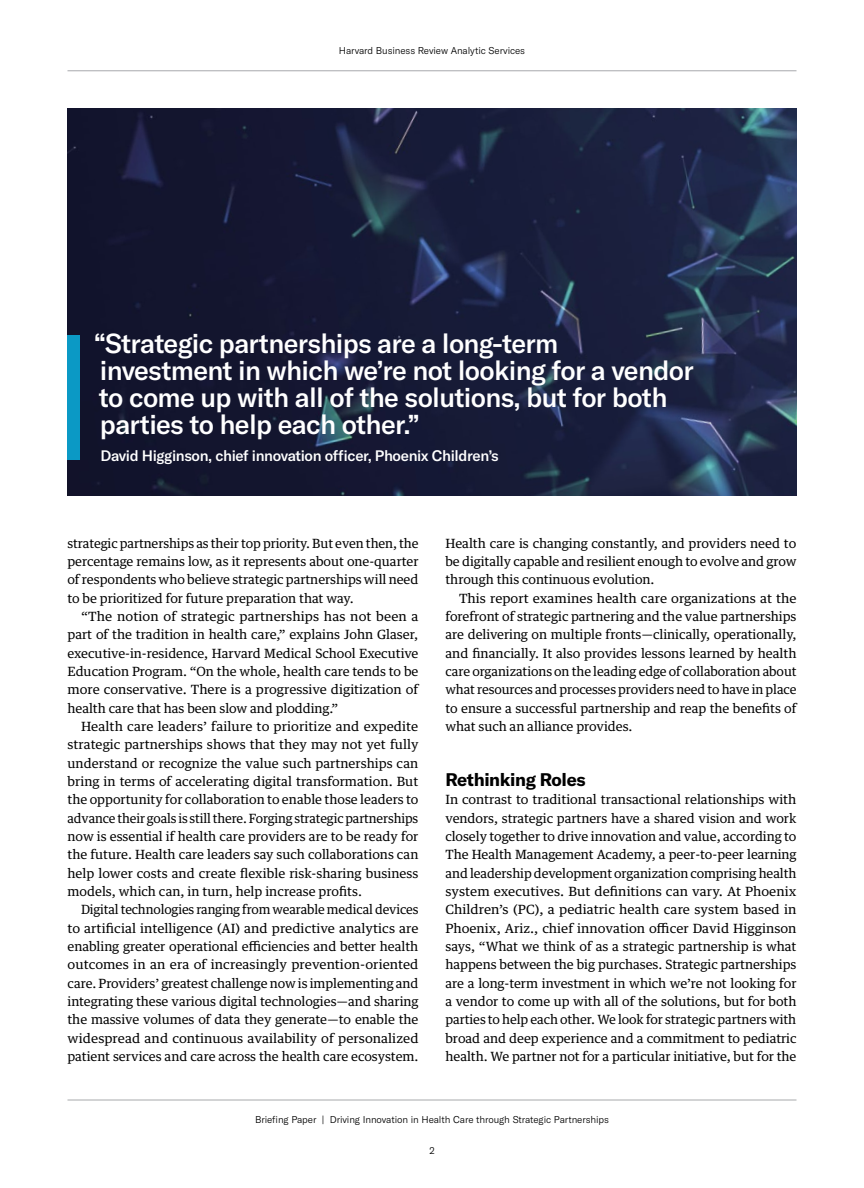
<style>
.page{position:relative;width:864px;height:1188px;background:#fff}
.page>*{position:absolute;margin:0;border:0;box-sizing:border-box;transform-origin:0 0}
.t1{font:500 27px/27px "GT America";letter-spacing:-.025em;color:#fff}
.INT_B-HED{font:700 18px "GT America";letter-spacing:-.02em;color:#000}
.t2{font:500 15px "GT America";letter-spacing:-.025em;color:#fff}
.INT_BODY{font:12.75px/18.3px "Guardian Text Egyp HBR";letter-spacing:-.005em;color:#000;text-align:justify}
.INT_BODY_FIRST{font:12.75px/18.3px "Guardian Text Egyp HBR";letter-spacing:-.005em;color:#000;text-align:justify}
.t3{font:300 9.75px "GT America";letter-spacing:-.01em;color:#000}
</style>
<div class="page">
<hr style="left:68px;top:1100px;width:728px;height:1px;background:#a7a9ac">
<hr style="left:68px;top:70px;width:728px;height:1px;background:#a7a9ac">
<img style="left:68px;top:108px;width:728px;height:388px">
<div style="left:68px;top:335px;width:12px;height:125px;background:#0b99c5"></div>
<p class="t3" style="left:339px;top:45px;width:188px">Harvard Business Review Analytic Services</p>
<h1 class="t1" style="left:94px;top:330px;width:602px">“Strategic partnerships are a long-term investment in which we’re not looking for a vendor to come up with all of the solutions, but for both parties to help each other.”</h1>
<p class="t2" style="left:100px;top:447px;width:400px">David Higginson, chief innovation officer, Phoenix Children’s</p>
<p class="INT_BODY_FIRST" style="left:68px;top:533px;width:353px">strategic partnerships as their top priority. But even then, the percentage remains low, as it represents about one-quarter of respondents who believe strategic partnerships will need to be prioritized for future preparation that way.</p>
<p class="INT_BODY" style="left:68px;top:606px;width:353px;text-indent:14px">“The notion of strategic partnerships has not been a part of the tradition in health care,” explains John Glaser, executive-in-residence, Harvard Medical School Executive Education Program. “On the whole, health care tends to be more conservative. There is a progressive digitization of health care that has been slow and plodding.”</p>
<p class="INT_BODY" style="left:68px;top:716px;width:353px;text-indent:14px">Health care leaders’ failure to prioritize and expedite strategic partnerships shows that they may not yet fully understand or recognize the value such partnerships can bring in terms of accelerating digital transformation. But the opportunity for collaboration to enable those leaders to advance their goals is still there. Forging strategic partnerships now is essential if health care providers are to be ready for the future. Health care leaders say such collaborations can help lower costs and create flexible risk-sharing business models, which can, in turn, help increase profits.</p>
<p class="INT_BODY" style="left:68px;top:899px;width:353px;text-indent:14px">Digital technologies ranging from wearable medical devices to artificial intelligence (AI) and predictive analytics are enabling greater operational efficiencies and better health outcomes in an era of increasingly prevention-oriented care. Providers’ greatest challenge now is implementing and integrating these various digital technologies—and sharing the massive volumes of data they generate—to enable the widespread and continuous availability of personalized patient services and care across the health care ecosystem.</p>
<p class="INT_BODY" style="left:446px;top:533px;width:353px">Health care is changing constantly, and providers need to be digitally capable and resilient enough to evolve and grow through this continuous evolution.</p>
<p class="INT_BODY" style="left:446px;top:588px;width:353px;text-indent:14px">This report examines health care organizations at the forefront of strategic partnering and the value partnerships are delivering on multiple fronts—clinically, operationally, and financially. It also provides lessons learned by health care organizations on the leading edge of collaboration about what resources and processes providers need to have in place to ensure a successful partnership and reap the benefits of what such an alliance provides.</p>
<p class="INT_B-HED" style="left:446px;top:768px;width:142px">Rethinking Roles</p>
<p class="INT_BODY_FIRST" style="left:446px;top:789px;width:353px">In contrast to traditional transactional relationships with vendors, strategic partners have a shared vision and work closely together to drive innovation and value, according to The Health Management Academy, a peer-to-peer learning and leadership development organization comprising health system executives. But definitions can vary. At Phoenix Children’s (PC), a pediatric health care system based in Phoenix, Ariz., chief innovation officer David Higginson says, “What we think of as a strategic partnership is what happens between the big purchases. Strategic partnerships are a long-term investment in which we’re not looking for a vendor to come up with all of the solutions, but for both parties to help each other. We look for strategic partners with broad and deep experience and a commitment to pediatric health. We partner not for a particular initiative, but for the</p>
<p class="t3" style="left:255px;top:1114px;width:355px">Briefing Paper | Driving Innovation in Health Care through Strategic Partnerships</p>
<p class="t3" style="left:429px;top:1145px;width:7px">2</p>
</div>
